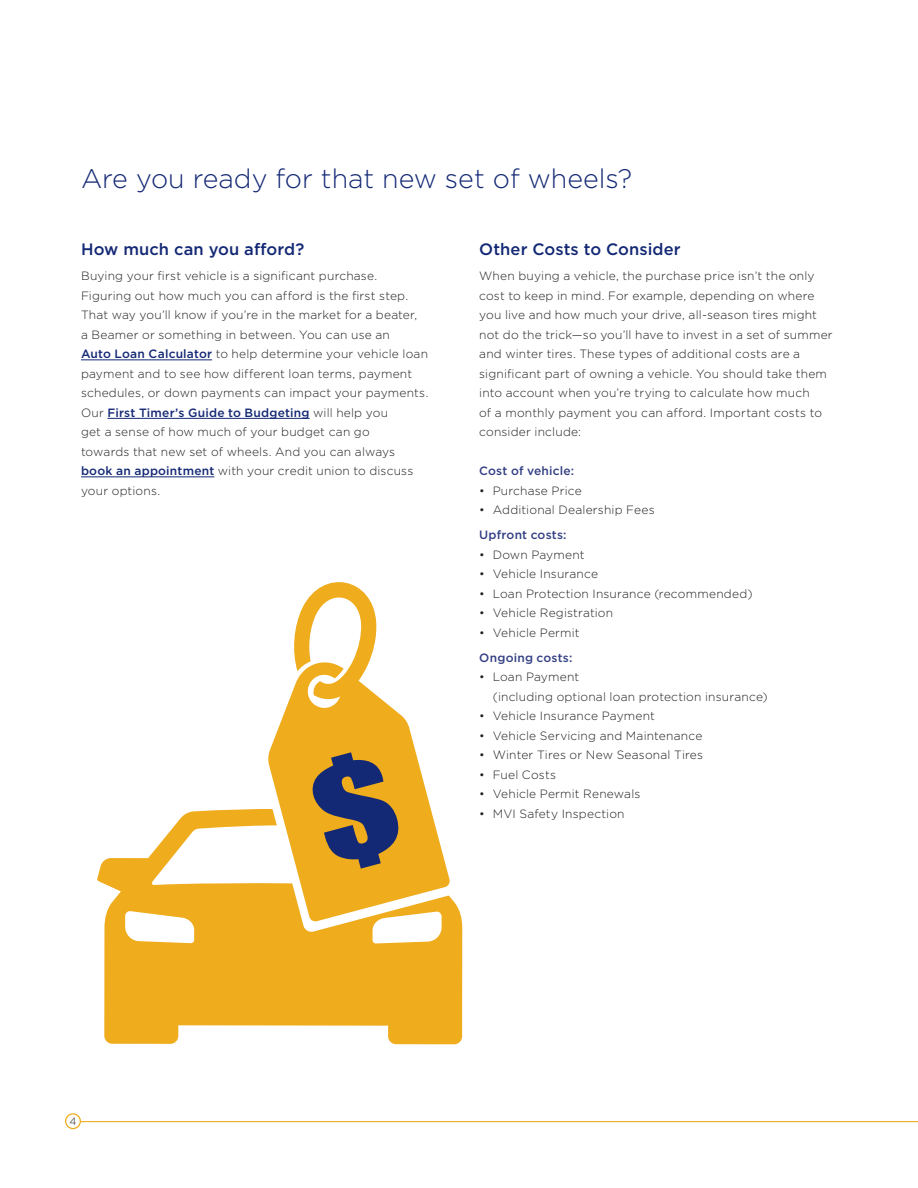
<style>
.page{position:relative;width:918px;height:1188px;background:#fff}
.page>*{position:absolute;margin:0;border:0;box-sizing:border-box;transform-origin:0 0}
.t1{font:300 26.85px "Gotham";color:#142975}
.t2{font:500 16.5px "Gotham";letter-spacing:.005em;color:#142975}
.t3{font:300 12px/19.5px "Gotham";letter-spacing:.015em;color:#231f20}
.t4{font:500 12px "Gotham";letter-spacing:.015em;color:#333f83}
.t5{font:300 10.5px "Gotham";color:#231f20}
.s1{font-weight:500;color:#142975}
</style>
<div class="page">
<hr style="left:81px;top:360px;width:131px;height:1px;background:#142975">
<hr style="left:107px;top:418px;width:203px;height:1px;background:#142975">
<hr style="left:81px;top:477px;width:133px;height:1px;background:#142975">
<hr style="left:81px;top:1121px;width:837px;height:1px;background:#efac1c">
<div style="left:65px;top:1113px;width:16px;height:16px;border:1px solid #efac1c;border-radius:50%"></div>
<svg style="left:97px;top:809px;width:366px;height:235px;fill:#efac1c"></svg>
<svg style="left:248px;top:809px;width:215px;height:124px"></svg>
<svg style="left:268px;top:582px;width:182px;height:340px"></svg>
<svg style="left:302px;top:707px;width:121px;height:162px;background:#b18a3e"></svg>
<h1 class="t1" style="left:81px;top:162px;width:553px">Are you ready for that new set of wheels?</h1>
<h2 class="t2" style="left:81px;top:239px;width:225px">How much can you afford?</h2>
<p class="t3" style="left:81px;top:266px;width:349px">Buying your first vehicle is a significant purchase.<br>Figuring out how much you can afford is the first step.<br>That way you’ll know if you’re in the market for a beater,<br>a Beamer or something in between. You can use an<br><span class="s1">Auto Loan Calculator</span> to help determine your vehicle loan payment and to see how different loan terms, payment schedules, or down payments can impact your payments.<br>Our <span class="s1">First Timer’s Guide to Budgeting</span> will help you<br>get a sense of how much of your budget can go<br>towards that new set of wheels. And you can always <span class="s1">book an appointment</span> with your credit union to discuss your options.</p>
<h2 class="t2" style="left:479px;top:239px;width:203px">Other Costs to Consider</h2>
<p class="t3" style="left:479px;top:266px;width:355px">When buying a vehicle, the purchase price isn’t the only cost to keep in mind. For example, depending on where you live and how much your drive, all-season tires might not do the trick—so you’ll have to invest in a set of summer and winter tires. These types of additional costs are a significant part of owning a vehicle. You should take them into account when you’re trying to calculate how much<br>of a monthly payment you can afford. Important costs to consider include:</p>
<p class="t4" style="left:479px;top:463px;width:96px">Cost of vehicle:</p>
<p class="t3" style="left:479px;top:481px;width:104px">• Purchase Price</p>
<p class="t3" style="left:479px;top:500px;width:177px">• Additional Dealership Fees</p>
<p class="t4" style="left:479px;top:527px;width:89px">Upfront costs:</p>
<p class="t3" style="left:479px;top:545px;width:107px">• Down Payment</p>
<p class="t3" style="left:479px;top:564px;width:120px">• Vehicle Insurance</p>
<p class="t3" style="left:479px;top:584px;width:275px">• Loan Protection Insurance (recommended)</p>
<p class="t3" style="left:479px;top:603px;width:135px">• Vehicle Registration</p>
<p class="t3" style="left:479px;top:623px;width:102px">• Vehicle Permit</p>
<p class="t4" style="left:479px;top:649px;width:95px">Ongoing costs:</p>
<p class="t3" style="left:493px;top:667px;width:276px;text-indent:-14px">• Loan Payment<br>(including optional loan protection insurance)</p>
<p class="t3" style="left:479px;top:706px;width:177px">• Vehicle Insurance Payment</p>
<p class="t3" style="left:479px;top:725px;width:225px">• Vehicle Servicing and Maintenance</p>
<p class="t3" style="left:479px;top:745px;width:225px">• Winter Tires or New Seasonal Tires</p>
<p class="t3" style="left:479px;top:764px;width:78px">• Fuel Costs</p>
<p class="t3" style="left:479px;top:784px;width:163px">• Vehicle Permit Renewals</p>
<p class="t3" style="left:479px;top:803px;width:147px">• MVI Safety Inspection</p>
<p class="t5" style="left:70px;top:1115px;width:8px">4</p>
</div>
